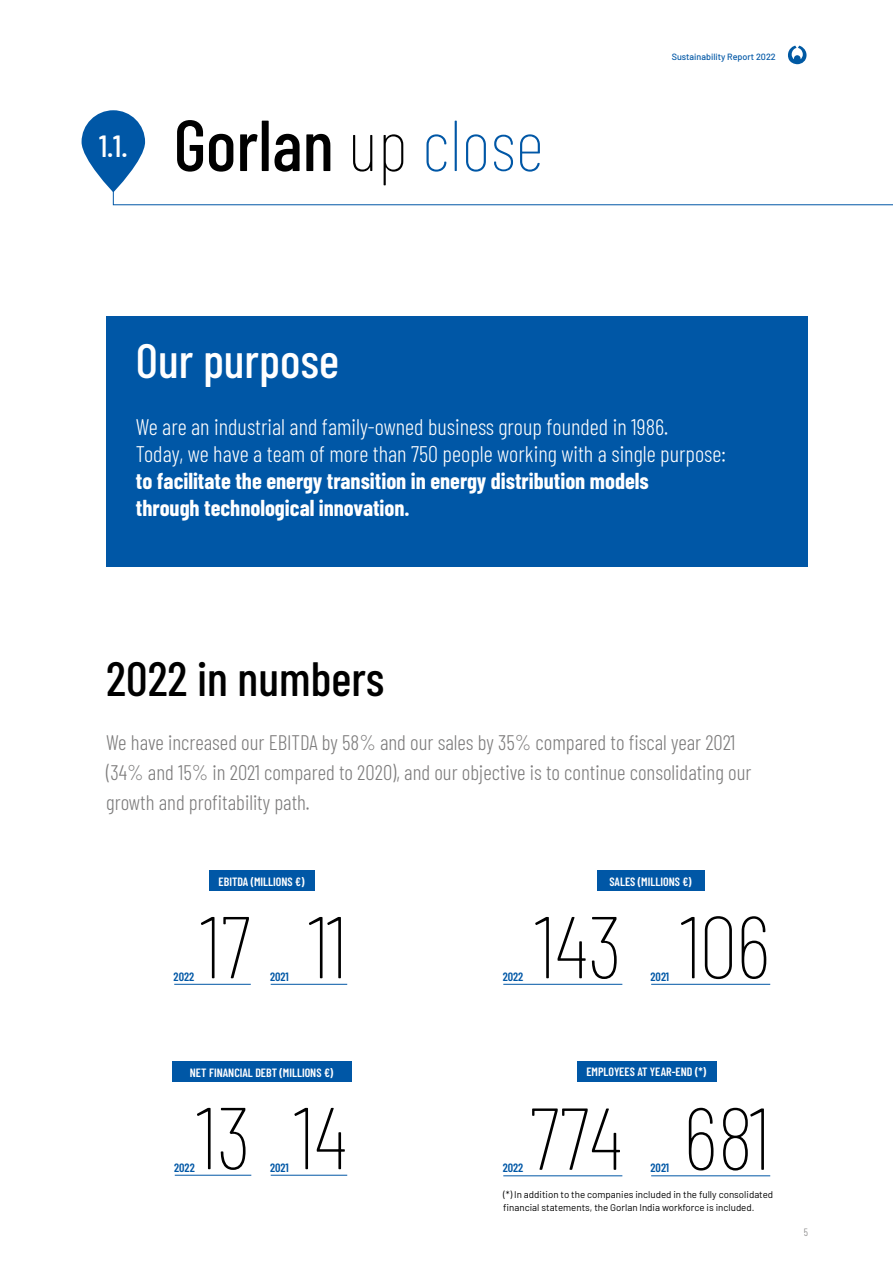
<style>
.page{position:relative;width:893px;height:1263px;background:#fff}
.page>*{position:absolute;margin:0;border:0;box-sizing:border-box;transform-origin:0 0}
.t1{font:100 87.6px "Barlow Condensed";color:#000}
.t2{font:500 72px "Barlow Condensed";color:#000}
.t3{font:500 48px "Barlow Condensed";color:#000}
.t4{font:500 48px "Barlow Condensed";color:#fff}
.t5{font:500 30.6px "Barlow Condensed";color:#fff}
.t6{font:300 22.5px/27px "Barlow Condensed";color:#fff}
.t7{font:700 22.5px/27px "Barlow Condensed";color:#fff}
.t8{font:300 21px/30px "Barlow Condensed";color:#7c7b7b}
.t9{font:600 12px "Barlow Condensed";color:#fff}
.t10{font:600 12px "Barlow Condensed";color:#0057a6}
.t11{font:300 10.5px "Barlow Condensed";color:#7c7b7b}
.t12{font:9.75px/13.5px "Barlow";color:#000}
.t13{font:500 9px "Barlow";color:#0057a6}
.s1{font-weight:100}
.s2{font-weight:100;color:#0057a6}
</style>
<div class="page">
<div style="left:577px;top:1061px;width:140px;height:20px;background:#0057a6"></div>
<svg style="left:788px;top:46px;width:18px;height:18px"></svg>
<div style="left:106px;top:316px;width:702px;height:251px;background:#0057a6"></div>
<svg style="left:113px;top:192px;width:780px;height:13px"></svg>
<hr style="left:174px;top:984px;width:77px;height:1px;background:#0057a6">
<hr style="left:271px;top:984px;width:76px;height:1px;background:#0057a6">
<hr style="left:503px;top:984px;width:119px;height:1px;background:#0057a6">
<hr style="left:651px;top:984px;width:119px;height:1px;background:#0057a6">
<hr style="left:503px;top:1175px;width:119px;height:1px;background:#0057a6">
<hr style="left:651px;top:1175px;width:119px;height:1px;background:#0057a6">
<hr style="left:175px;top:1175px;width:76px;height:1px;background:#0057a6">
<hr style="left:271px;top:1175px;width:76px;height:1px;background:#0057a6">
<svg style="left:82px;top:110px;width:63px;height:82px;fill:#0057a6"></svg>
<div style="left:209px;top:870px;width:105px;height:21px;background:#0057a6"></div>
<div style="left:172px;top:1061px;width:179px;height:20px;background:#0057a6"></div>
<div style="left:597px;top:870px;width:107px;height:21px;background:#0057a6"></div>
<h3 class="t5" style="left:99px;top:124px;width:30px">1.1.</h3>
<h2 class="t2" style="left:174px;top:94px;width:372px">Gorlan <span class="s1">up</span> <span class="s2">close</span></h2>
<p class="t13" style="left:672px;top:50px;width:106px">Sustainability Report 2022</p>
<h3 class="t4" style="left:136px;top:327px;width:205px">Our purpose</h3>
<p class="t6" style="left:136px;top:412px;width:591px">We are an industrial and family-owned business group founded in 1986.<br>Today, we have a team of more than 750 people working with a single purpose:</p>
<p class="t7" style="left:136px;top:466px;width:514px">to facilitate the energy transition in energy distribution models through technological innovation.</p>
<h3 class="t3" style="left:106px;top:644px;width:280px">2022 in numbers</h3>
<p class="t8" style="left:106px;top:726px;width:647px">We have increased our EBITDA by 58% and our sales by 35% compared to fiscal year 2021 (34% and 15% in 2021 compared to 2020), and our objective is to continue consolidating our growth and profitability path.</p>
<p class="t9" style="left:219px;top:873px;width:87px">EBITDA (MILLIONS €)</p>
<p class="t9" style="left:609px;top:873px;width:84px">SALES (MILLIONS €)</p>
<h1 class="t1" style="left:200px;top:884px;width:52px">17</h1>
<p class="t10" style="left:174px;top:968px;width:22px">2022</p>
<p class="t10" style="left:270px;top:968px;width:20px">2021</p>
<h1 class="t1" style="left:308px;top:884px;width:41px">11</h1>
<p class="t10" style="left:503px;top:968px;width:22px">2022</p>
<h1 class="t1" style="left:534px;top:884px;width:90px">143</h1>
<p class="t10" style="left:650px;top:968px;width:20px">2021</p>
<h1 class="t1" style="left:680px;top:884px;width:92px">106</h1>
<p class="t9" style="left:190px;top:1064px;width:145px">NET FINANCIAL DEBT (MILLIONS €)</p>
<p class="t9" style="left:586px;top:1063px;width:121px">EMPLOYEES AT YEAR-END (*)</p>
<h1 class="t1" style="left:196px;top:1075px;width:57px">13</h1>
<p class="t10" style="left:174px;top:1159px;width:22px">2022</p>
<h1 class="t1" style="left:293px;top:1075px;width:55px">14</h1>
<p class="t10" style="left:270px;top:1159px;width:20px">2021</p>
<p class="t10" style="left:503px;top:1159px;width:22px">2022</p>
<h1 class="t1" style="left:530px;top:1076px;width:94px">774</h1>
<p class="t10" style="left:650px;top:1159px;width:20px">2021</p>
<h1 class="t1" style="left:683px;top:1076px;width:89px">681</h1>
<p class="t12" style="left:503px;top:1187px;width:271px">(*) In addition to the companies included in the fully consolidated financial statements, the Gorlan India workforce is included.</p>
<p class="t11" style="left:804px;top:1224px;width:6px">5</p>
</div>
